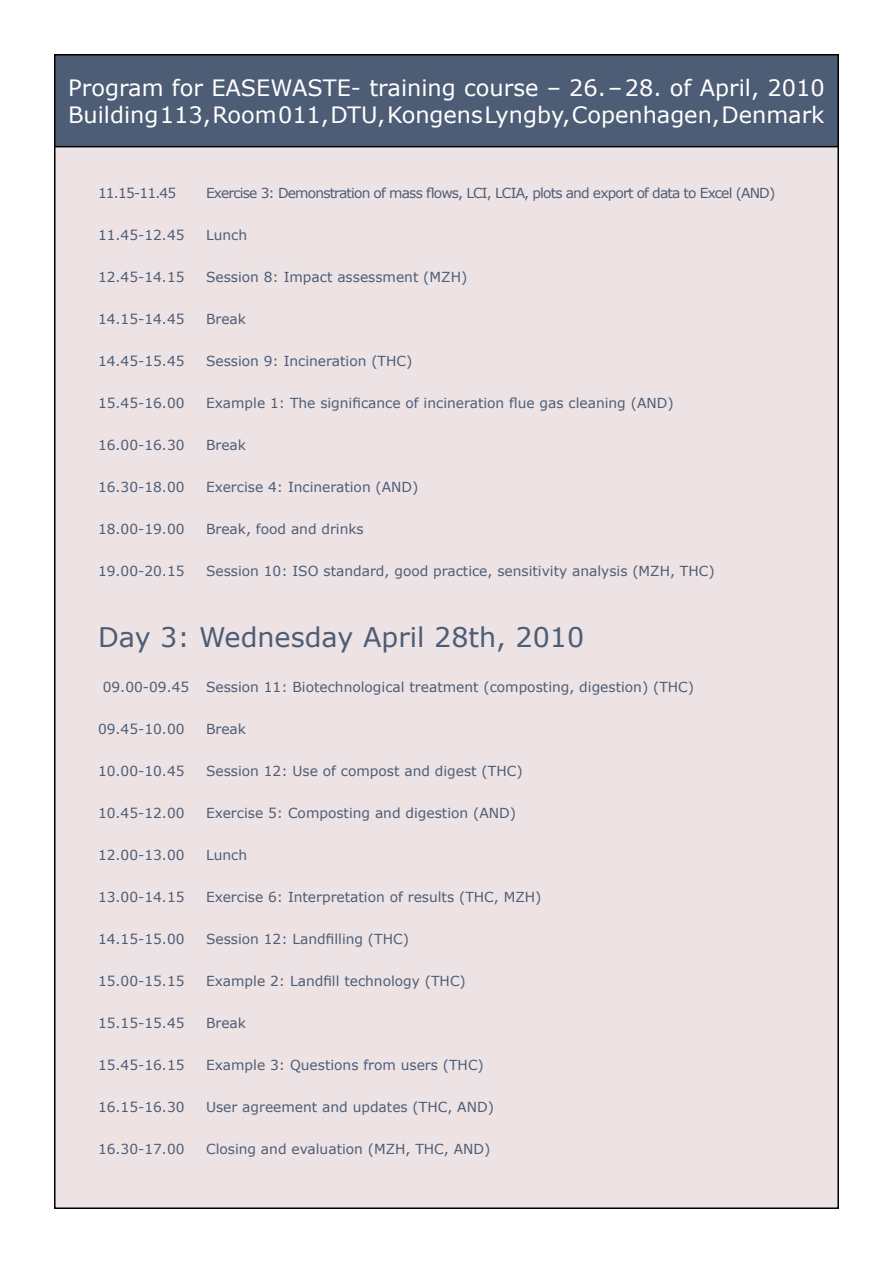
<style>
.page{position:relative;width:893px;height:1263px;background:#fff}
.page>*{position:absolute;margin:0;border:0;box-sizing:border-box;transform-origin:0 0}
.t1{font:27px "Verdana";color:#4d5d76}
.t2{font:22.5px/27px "Verdana";color:#fff}
.t3{font:13.8px "Verdana";color:#4d5d76}
.t4{font:13.8px "Verdana";letter-spacing:-.06em;color:#4d5d76}
</style>
<div class="page">
<div style="left:55px;top:138px;width:783px;height:1070px;background:#ede3e4"></div>
<div style="left:55px;top:55px;width:783px;height:92px;background:#4d5d76"></div>
<div style="left:54px;top:54px;width:785px;height:93px;border:2px solid #000"></div>
<h2 class="t2" style="left:68px;top:73px;width:758px">Program for EASEWASTE- training course – 26.–28. of April, 2010<br>Building 113, Room 011, DTU, Kongens Lyngby, Copenhagen, Denmark</h2>
<p class="t3" style="left:98px;top:184px;width:80px">11.15-11.45</p>
<p class="t4" style="left:206px;top:184px;width:571px">Exercise 3: Demonstration of mass flows, LCI, LCIA, plots and export of data to Excel (AND)</p>
<p class="t3" style="left:98px;top:226px;width:88px">11.45-12.45</p>
<p class="t3" style="left:206px;top:226px;width:43px">Lunch</p>
<p class="t3" style="left:98px;top:268px;width:88px">12.45-14.15</p>
<p class="t3" style="left:206px;top:268px;width:263px">Session 8: Impact assessment (MZH)</p>
<p class="t3" style="left:98px;top:310px;width:88px">14.15-14.45</p>
<p class="t3" style="left:206px;top:310px;width:42px">Break</p>
<p class="t3" style="left:98px;top:352px;width:88px">14.45-15.45</p>
<p class="t3" style="left:206px;top:352px;width:208px">Session 9: Incineration (THC)</p>
<p class="t3" style="left:98px;top:394px;width:88px">15.45-16.00</p>
<p class="t3" style="left:206px;top:394px;width:469px">Example 1: The significance of incineration flue gas cleaning (AND)</p>
<p class="t3" style="left:98px;top:436px;width:88px">16.00-16.30</p>
<p class="t3" style="left:206px;top:436px;width:42px">Break</p>
<p class="t3" style="left:98px;top:478px;width:88px">16.30-18.00</p>
<p class="t3" style="left:206px;top:478px;width:214px">Exercise 4: Incineration (AND)</p>
<p class="t3" style="left:98px;top:520px;width:88px">18.00-19.00</p>
<p class="t3" style="left:206px;top:520px;width:159px">Break, food and drinks</p>
<p class="t3" style="left:98px;top:562px;width:88px">19.00-20.15</p>
<p class="t3" style="left:206px;top:562px;width:510px">Session 10: ISO standard, good practice, sensitivity analysis (MZH, THC)</p>
<h1 class="t1" style="left:98px;top:620px;width:488px">Day 3: Wednesday April 28th, 2010</h1>
<p class="t3" style="left:103px;top:679px;width:593px">09.00-09.45 Session 11: Biotechnological treatment (composting, digestion) (THC)</p>
<p class="t3" style="left:98px;top:721px;width:88px">09.45-10.00</p>
<p class="t3" style="left:206px;top:721px;width:42px">Break</p>
<p class="t3" style="left:98px;top:763px;width:88px">10.00-10.45</p>
<p class="t3" style="left:206px;top:763px;width:318px">Session 12: Use of compost and digest (THC)</p>
<p class="t3" style="left:98px;top:805px;width:88px">10.45-12.00</p>
<p class="t3" style="left:206px;top:805px;width:311px">Exercise 5: Composting and digestion (AND)</p>
<p class="t3" style="left:98px;top:847px;width:88px">12.00-13.00</p>
<p class="t3" style="left:206px;top:847px;width:43px">Lunch</p>
<p class="t3" style="left:98px;top:889px;width:88px">13.00-14.15</p>
<p class="t3" style="left:206px;top:889px;width:337px">Exercise 6: Interpretation of results (THC, MZH)</p>
<p class="t3" style="left:98px;top:930px;width:88px">14.15-15.00</p>
<p class="t3" style="left:206px;top:930px;width:204px">Session 12: Landfilling (THC)</p>
<p class="t3" style="left:98px;top:972px;width:88px">15.00-15.15</p>
<p class="t3" style="left:206px;top:972px;width:261px">Example 2: Landfill technology (THC)</p>
<p class="t3" style="left:98px;top:1014px;width:88px">15.15-15.45</p>
<p class="t3" style="left:206px;top:1014px;width:42px">Break</p>
<p class="t3" style="left:98px;top:1056px;width:88px">15.45-16.15</p>
<p class="t3" style="left:206px;top:1056px;width:279px">Example 3: Questions from users (THC)</p>
<p class="t3" style="left:98px;top:1098px;width:88px">16.15-16.30</p>
<p class="t3" style="left:206px;top:1098px;width:289px">User agreement and updates (THC, AND)</p>
<p class="t3" style="left:98px;top:1140px;width:88px">16.30-17.00</p>
<p class="t3" style="left:206px;top:1140px;width:286px">Closing and evaluation (MZH, THC, AND)</p>
</div>
